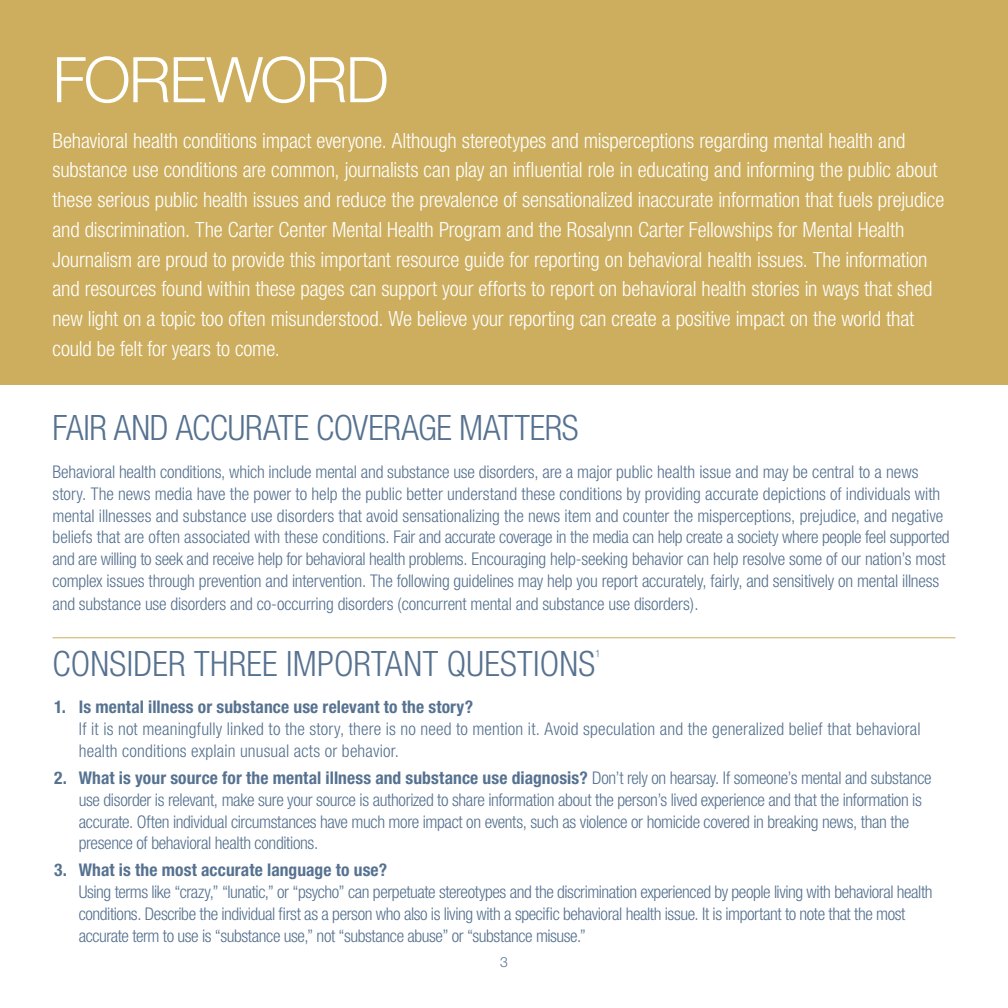
<style>
.page{position:relative;width:1008px;height:1008px;background:#fff}
.page>*{position:absolute;margin:0;border:0;box-sizing:border-box;transform-origin:0 0}
.t1{font:300 63px "Helvetica Neue";letter-spacing:-.025em;color:#fff}
.t2{font:300 condensed 35px "Helvetica Neue";letter-spacing:.005em;color:#567290}
.t3{font:300 condensed 21px/29.8px "Helvetica Neue";letter-spacing:-.01em;color:#fff}
.t4{font:300 condensed 17.5px/22.1px "Helvetica Neue";letter-spacing:-.01em;color:#567290}
.t5{font:300 condensed 17.5px/21.9px "Helvetica Neue";letter-spacing:.01em;color:#567290}
.t6{font:700 condensed 17.5px "Helvetica Neue";letter-spacing:.005em;color:#567290}
.t7{font:300 14px "Helvetica Neue";color:#567290}
.t8{font:300 condensed 10.15px "Helvetica Neue";color:#567290}
.s1{font-weight:700}
</style>
<div class="page">
<div style="left:0;top:0;width:1008px;height:384px;background:#cdae5e"></div>
<hr style="left:52px;top:637px;width:904px;height:1px;background:#cdae5e">
<h1 class="t1" style="left:52px;top:41px;width:338px">FOREWORD</h1>
<p class="t3" style="left:52px;top:125px;width:893px">Behavioral health conditions impact everyone. Although stereotypes and misperceptions regarding mental health and substance use conditions are common, journalists can play an influential role in educating and informing the public about these serious public health issues and reduce the prevalence of sensationalized inaccurate information that fuels prejudice and discrimination. The Carter Center Mental Health Program and the Rosalynn Carter Fellowships for Mental Health Journalism are proud to provide this important resource guide for reporting on behavioral health issues. The information and resources found within these pages can support your efforts to report on behavioral health stories in ways that shed new light on a topic too often misunderstood. We believe your reporting can create a positive impact on the world that could be felt for years to come.</p>
<h2 class="t2" style="left:52px;top:408px;width:528px">FAIR AND ACCURATE COVERAGE MATTERS</h2>
<p class="t4" style="left:52px;top:460px;width:899px">Behavioral health conditions, which include mental and substance use disorders, are a major public health issue and may be central to a news story. The news media have the power to help the public better understand these conditions by providing accurate depictions of individuals with mental illnesses and substance use disorders that avoid sensationalizing the news item and counter the misperceptions, prejudice, and negative beliefs that are often associated with these conditions. Fair and accurate coverage in the media can help create a society where people feel supported and are willing to seek and receive help for behavioral health problems. Encouraging help-seeking behavior can help resolve some of our nation’s most complex issues through prevention and intervention. The following guidelines may help you report accurately, fairly, and sensitively on mental illness and substance use disorders and co-occurring disorders (concurrent mental and substance use disorders).</p>
<h2 class="t2" style="left:52px;top:643px;width:544px">CONSIDER THREE IMPORTANT QUESTIONS</h2>
<p class="t8" style="left:595px;top:648px;width:6px">1</p>
<p class="t6" style="left:54px;top:696px;width:420px">1. Is mental illness or substance use relevant to the story?</p>
<p class="t5" style="left:79px;top:718px;width:844px">If it is not meaningfully linked to the story, there is no need to mention it. Avoid speculation and the generalized belief that behavioral health conditions explain unusual acts or behavior.</p>
<p class="t4" style="left:79px;top:767px;width:854px;text-indent:-24px"><span class="s1">2. What is your source for the mental illness and substance use diagnosis?</span> Don’t rely on hearsay. If someone’s mental and substance use disorder is relevant, make sure your source is authorized to share information about the person’s lived experience and that the information is accurate. Often individual circumstances have much more impact on events, such as violence or homicide covered in breaking news, than the presence of behavioral health conditions.</p>
<p class="t6" style="left:54px;top:860px;width:335px">3. What is the most accurate language to use?</p>
<p class="t4" style="left:79px;top:881px;width:855px">Using terms like “crazy,” “lunatic,” or “psycho” can perpetuate stereotypes and the discrimination experienced by people living with behavioral health conditions. Describe the individual first as a person who also is living with a specific behavioral health issue. It is important to note that the most accurate term to use is “substance use,” not “substance abuse” or “substance misuse.”</p>
<p class="t7" style="left:500px;top:953px;width:9px">3</p>
</div>
